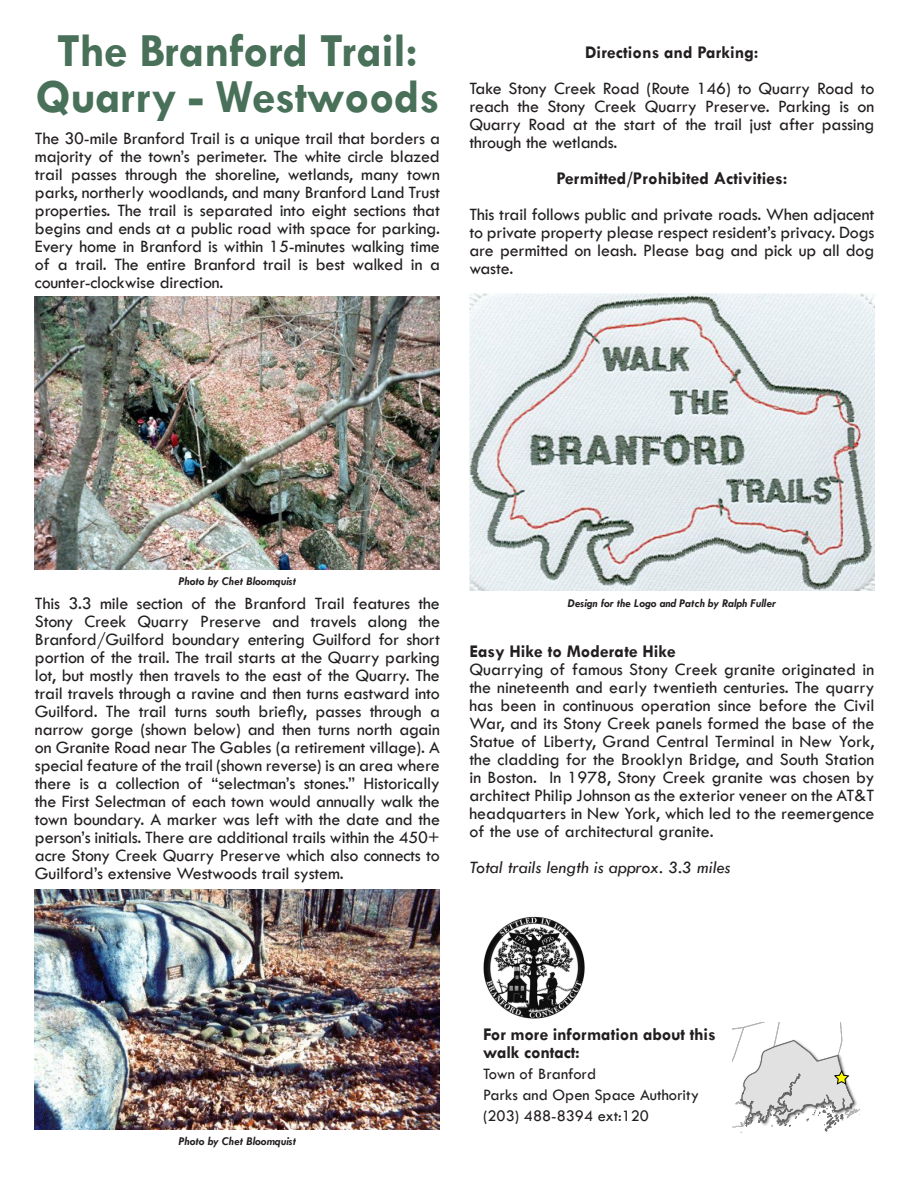
<style>
.page{position:relative;width:918px;height:1188px;background:#fff}
.page>*{position:absolute;margin:0;border:0;box-sizing:border-box;transform-origin:0 0}
.t1{font:700 48px "Tw Cen";letter-spacing:-.01em;color:#497058}
.t2{font:18px/18px "Tw Cen";letter-spacing:-.01em;color:#231f20;text-align:justify}
.t3{font:700 18px "Tw Cen";color:#231f20}
.t4{font:italic 18px "Tw Cen";color:#231f20}
.t5{font:16.5px "Tw Cen";color:#231f20}
.t6{font:italic 700 12px "Tw Cen";color:#231f20}
</style>
<div class="page">
<svg style="left:732px;top:1022px;width:127px;height:111px"></svg>
<img style="left:483px;top:917px;width:101px;height:102px">
<img style="left:469px;top:294px;width:405px;height:297px">
<img style="left:35px;top:297px;width:405px;height:272px">
<img style="left:35px;top:889px;width:405px;height:241px">
<p class="t1" style="left:57px;top:22px;width:363px">The Branford Trail:</p>
<p class="t1" style="left:35px;top:68px;width:406px">Quarry - Westwoods</p>
<p class="t2" style="left:35px;top:129px;width:407px">The 30-mile Branford Trail is a unique trail that borders a majority of the town’s perimeter. The white circle blazed trail passes through the shoreline, wetlands, many town parks, northerly woodlands, and many Branford Land Trust properties. The trail is separated into eight sections that begins and ends at a public road with space for parking.<br>Every home in Branford is within 15-minutes walking time of a trail. The entire Branford trail is best walked in a counter-clockwise direction.</p>
<p class="t3" style="left:585px;top:42px;width:175px">Directions and Parking:</p>
<p class="t2" style="left:469px;top:80px;width:407px">Take Stony Creek Road (Route 146) to Quarry Road to reach the Stony Creek Quarry Preserve. Parking is on Quarry Road at the start of the trail just after passing through the wetlands.</p>
<p class="t3" style="left:556px;top:168px;width:232px">Permitted/Prohibited Activities:</p>
<p class="t2" style="left:469px;top:206px;width:407px">This trail follows public and private roads. When adjacent to private property please respect resident’s privacy. Dogs are permitted on leash. Please bag and pick up all dog waste.</p>
<p class="t6" style="left:179px;top:574px;width:119px">Photo by Chet Bloomquist</p>
<p class="t2" style="left:35px;top:594px;width:406px">This 3.3 mile section of the Branford Trail features the</p>
<p class="t6" style="left:568px;top:596px;width:210px">Design for the Logo and Patch by Ralph Fuller</p>
<p class="t2" style="left:35px;top:612px;width:407px">Stony Creek Quarry Preserve and travels along the Branford/Guilford boundary entering Guilford for short portion of the trail. The trail starts at the Quarry parking lot, but mostly then travels to the east of the Quarry. The trail travels through a ravine and then turns eastward into Guilford. The trail turns south briefly, passes through a narrow gorge (shown below) and then turns north again on Granite Road near The Gables (a retirement village). A special feature of the trail (shown reverse) is an area where there is a collection of “selectman’s stones.” Historically the First Selectman of each town would annually walk the town boundary. A marker was left with the date and the person’s initials. There are additional trails within the 450+ acre Stony Creek Quarry Preserve which also connects to Guilford’s extensive Westwoods trail system.</p>
<p class="t3" style="left:469px;top:641px;width:208px">Easy Hike to Moderate Hike</p>
<p class="t2" style="left:469px;top:661px;width:407px">Quarrying of famous Stony Creek granite originated in the nineteenth and early twentieth centuries. The quarry has been in continuous operation since before the Civil War, and its Stony Creek panels formed the base of the Statue of Liberty, Grand Central Terminal in New York, the cladding for the Brooklyn Bridge, and South Station in Boston. In 1978, Stony Creek granite was chosen by architect Philip Johnson as the exterior veneer on the AT&amp;T headquarters in New York, which led to the reemergence of the use of architectural granite.</p>
<p class="t4" style="left:469px;top:857px;width:263px">Total trails length is approx. 3.3 miles</p>
<p class="t6" style="left:179px;top:1134px;width:119px">Photo by Chet Bloomquist</p>
<p class="t3" style="left:483px;top:1024px;width:234px">For more information about this</p>
<p class="t3" style="left:483px;top:1042px;width:98px">walk contact:</p>
<p class="t5" style="left:483px;top:1064px;width:115px">Town of Branford</p>
<p class="t5" style="left:483px;top:1085px;width:217px">Parks and Open Space Authority</p>
<p class="t5" style="left:483px;top:1106px;width:168px">(203) 488-8394 ext:120</p>
</div>
